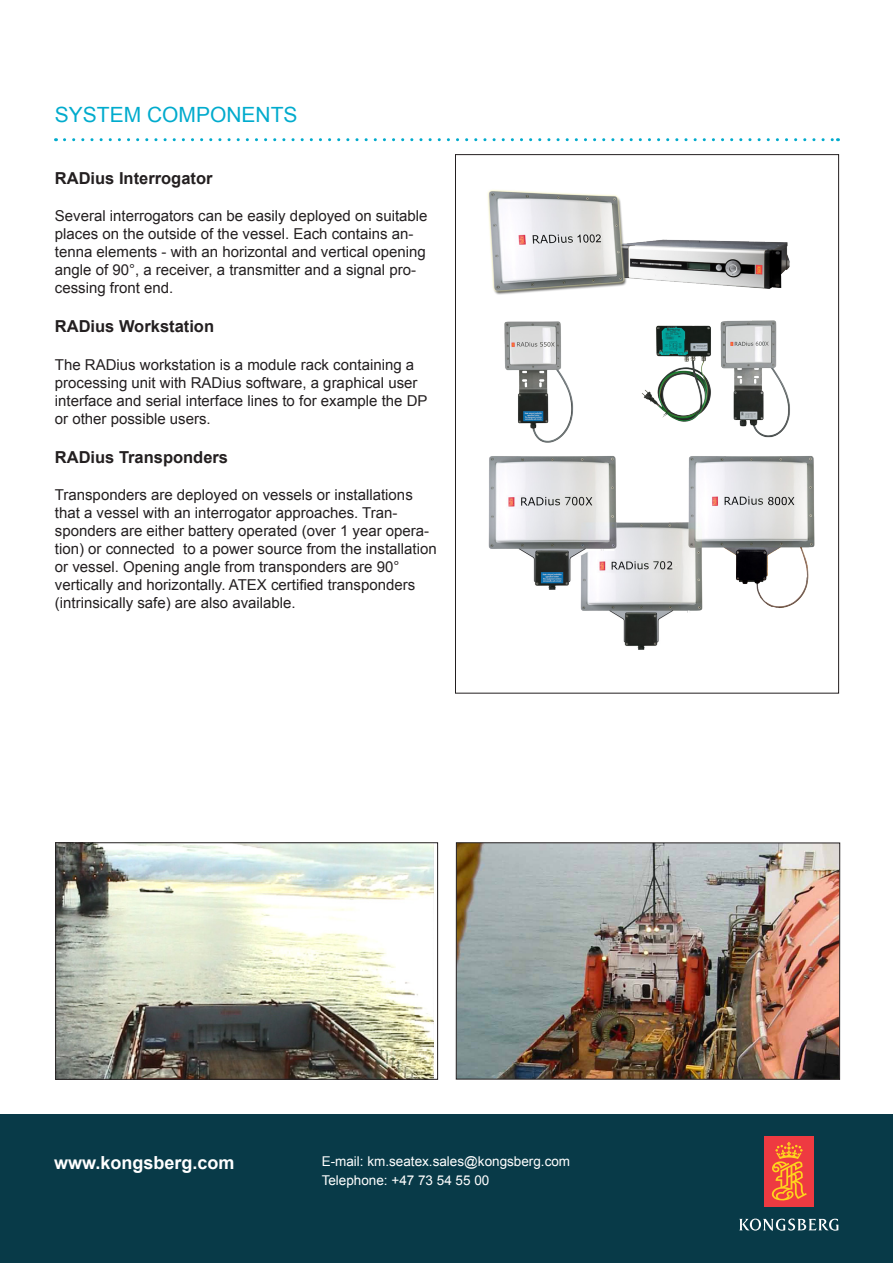
<style>
.page{position:relative;width:893px;height:1263px;background:#fff}
.page>*{position:absolute;margin:0;border:0;box-sizing:border-box;transform-origin:0 0}
.Head_2{font:21px "Arial";color:#00abcd}
.Bodytext{font:700 18px "Arial";color:#fff}
.Bodytext-2{font:700 16.5px "Arial";color:#231f20}
.Body_text{font:15px/18px "Arial";color:#231f20}
.Bodytext-3{font:13.5px "Arial";color:#fff}
</style>
<div class="page">
<div style="left:0;top:1114px;width:893px;height:149px;background:#083a48"></div>
<div style="left:764px;top:1136px;width:50px;height:71px;background:#ee3a41"></div>
<svg style="left:772px;top:1142px;width:35px;height:59px"></svg>
<svg style="left:739px;top:1218px;width:99px;height:13px"></svg>
<svg style="left:64px;top:138px;width:774px;height:3px"></svg>
<img style="left:57px;top:844px;width:377px;height:234px">
<div style="left:55px;top:842px;width:383px;height:238px;border:1px solid #231f20"></div>
<img style="left:458px;top:844px;width:380px;height:234px">
<div style="left:456px;top:842px;width:384px;height:238px;border:1px solid #231f20"></div>
<img style="left:487px;top:190px;width:328px;height:460px">
<p class="Head_2" style="left:55px;top:100px;width:244px">SYSTEM COMPONENTS</p>
<p class="Bodytext-2" style="left:55px;top:167px;width:159px">RADius Interrogator</p>
<p class="Body_text" style="left:55px;top:207px;width:374px">Several interrogators can be easily deployed on suitable places on the outside of the vessel. Each contains an&shy;tenna elements - with an horizontal and vertical opening angle of 90°, a receiver, a transmitter and a signal pro&shy;cessing front end.</p>
<p class="Bodytext-2" style="left:55px;top:316px;width:161px">RADius Workstation</p>
<p class="Body_text" style="left:55px;top:356px;width:374px">The RADius workstation is a module rack containing a processing unit with RADius software, a graphical user interface and serial interface lines to for example the DP or other possible users.</p>
<p class="Bodytext-2" style="left:55px;top:446px;width:175px">RADius Transponders</p>
<p class="Body_text" style="left:55px;top:486px;width:383px">Transponders are deployed on vessels or installations that a vessel with an interrogator approaches. Tran&shy;sponders are either battery operated (over 1 year opera&shy;tion) or connected to a power source from the installation or vessel. Opening angle from transponders are 90° vertically and horizontally. ATEX certified transponders (intrinsically safe) are also available.</p>
<p class="Bodytext" style="left:54px;top:1150px;width:182px">www.kongsberg.com</p>
<p class="Bodytext-3" style="left:322px;top:1152px;width:250px">E-mail: km.seatex.sales@kongsberg.com</p>
<p class="Bodytext-3" style="left:322px;top:1171px;width:169px">Telephone: +47 73 54 55 00</p>
</div>
